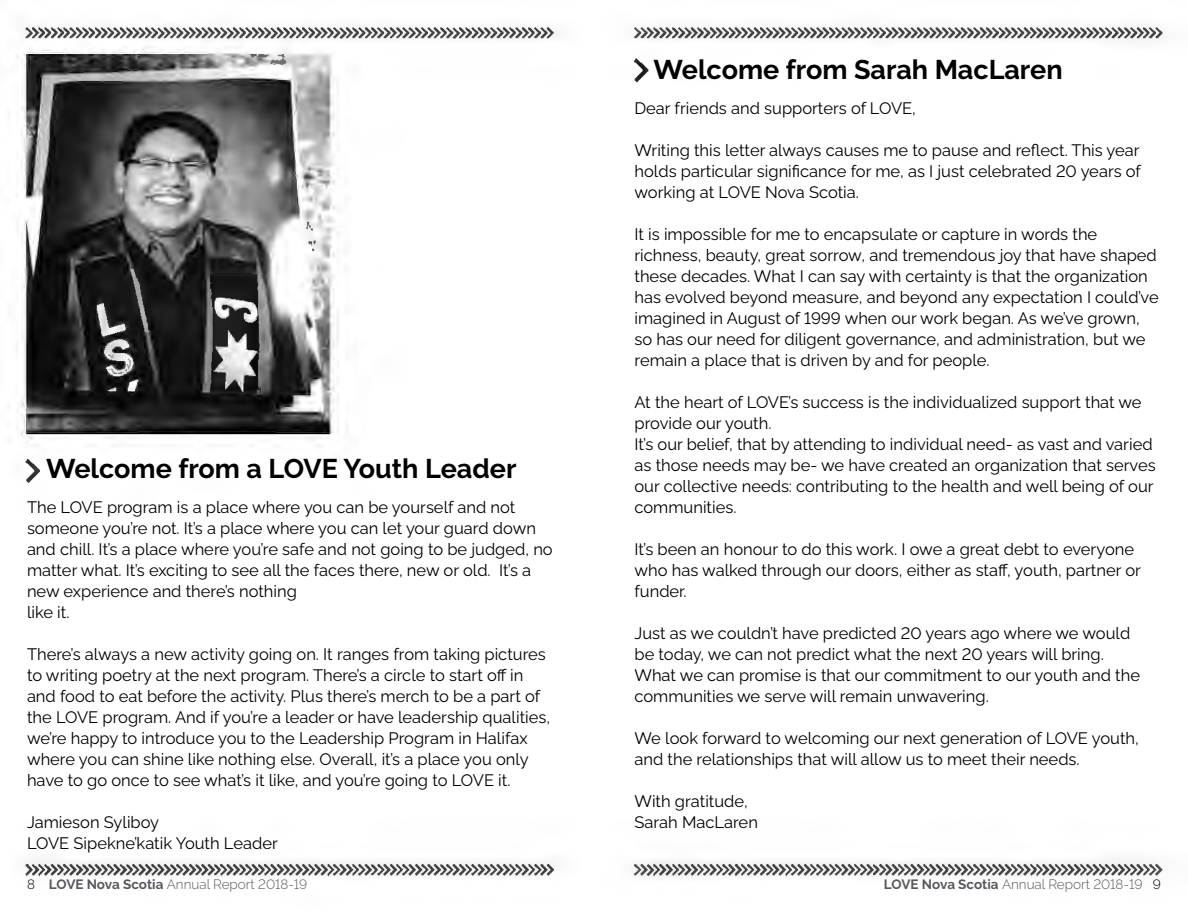
<style>
.page{position:relative;width:1188px;height:918px;background:#fff}
.page>*{position:absolute;margin:0;border:0;box-sizing:border-box;transform-origin:0 0}
.t1{font:700 27px "Raleway";color:#000}
.t2{font:16.5px/21px "Raleway";color:#000}
.t3{font:300 13.5px "Raleway";color:#57585b}
.s1{color:#000}
.s2{font-weight:700}
</style>
<div class="page">
<img style="left:16px;top:26px;width:1147px;height:851px">
<h1 class="t1" style="left:46px;top:448px;width:472px">Welcome from a LOVE Youth Leader</h1>
<p class="t2" style="left:27px;top:495px;width:527px">The LOVE program is a place where you can be yourself and not someone you’re not. It’s a place where you can let your guard down and chill. It’s a place where you’re safe and not going to be judged, no matter what. It’s exciting to see all the faces there, new or old. It’s a new experience and there’s nothing<br>like it.</p>
<p class="t2" style="left:27px;top:642px;width:525px">There’s always a new activity going on. It ranges from taking pictures to writing poetry at the next program. There’s a circle to start off in and food to eat before the activity. Plus there’s merch to be a part of the LOVE program. And if you’re a leader or have leadership qualities, we’re happy to introduce you to the Leadership Program in Halifax where you can shine like nothing else. Overall, it’s a place you only have to go once to see what’s it like, and you’re going to LOVE it.</p>
<p class="t2" style="left:27px;top:810px;width:252px">Jamieson Syliboy<br>LOVE Sipekne’katik Youth Leader</p>
<h1 class="t1" style="left:654px;top:49px;width:411px">Welcome from Sarah MacLaren</h1>
<p class="t2" style="left:634px;top:96px;width:283px">Dear friends and supporters of LOVE,</p>
<p class="t2" style="left:634px;top:138px;width:508px;text-align:justify">Writing this letter always causes me to pause and reflect. This year holds particular significance for me, as I just celebrated 20 years of working at LOVE Nova Scotia.</p>
<p class="t2" style="left:634px;top:222px;width:526px">It is impossible for me to encapsulate or capture in words the richness, beauty, great sorrow, and tremendous joy that have shaped these decades. What I can say with certainty is that the organization has evolved beyond measure, and beyond any expectation I could’ve imagined in August of 1999 when our work began. As we’ve grown, so has our need for diligent governance, and administration, but we remain a place that is driven by and for people.</p>
<p class="t2" style="left:634px;top:390px;width:523px">At the heart of LOVE’s success is the individualized support that we provide our youth.<br>It’s our belief, that by attending to individual need- as vast and varied as those needs may be- we have created an organization that serves our collective needs: contributing to the health and well being of our communities.</p>
<p class="t2" style="left:634px;top:537px;width:508px">It’s been an honour to do this work. I owe a great debt to everyone who has walked through our doors, either as staff, youth, partner or funder.</p>
<p class="t2" style="left:634px;top:621px;width:507px">Just as we couldn’t have predicted 20 years ago where we would be today, we can not predict what the next 20 years will bring.<br>What we can promise is that our commitment to our youth and the communities we serve will remain unwavering.</p>
<p class="t2" style="left:634px;top:726px;width:506px">We look forward to welcoming our next generation of LOVE youth, and the relationships that will allow us to meet their needs.</p>
<p class="t2" style="left:634px;top:789px;width:125px">With gratitude,<br>Sarah MacLaren</p>
<p class="t3" style="left:27px;top:874px;width:282px"><span class="s1">8</span> <span class="s2">LOVE Nova Scotia</span> Annual Report 2018-19</p>
<p class="t3" style="left:884px;top:874px;width:279px"><span class="s2">LOVE Nova Scotia</span> Annual Report 2018-19 <span class="s1">9</span></p>
</div>
